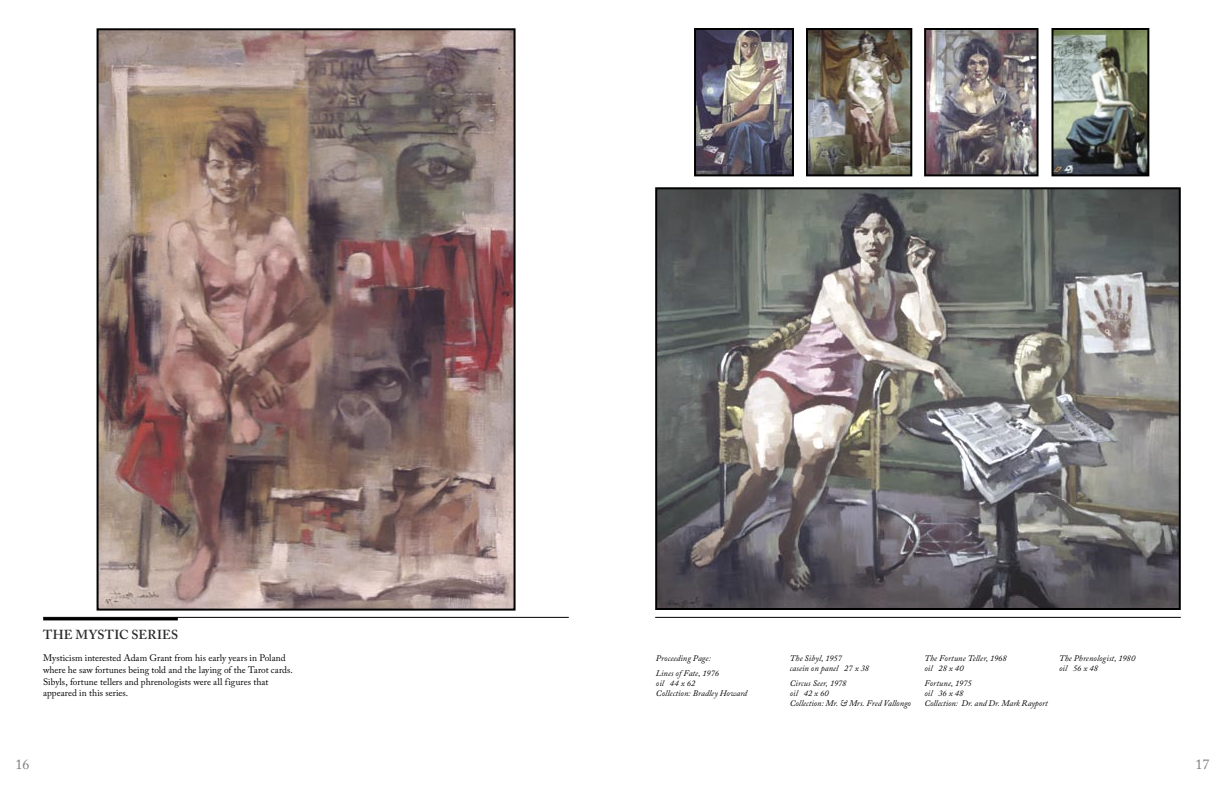
<style>
.page{position:relative;width:1224px;height:792px;background:#fff}
.page>*{position:absolute;margin:0;border:0;box-sizing:border-box;transform-origin:0 0}
.t1{font:14px "Adobe Caslon Pro";color:#7c7c7c}
.Subhead_1_CAPS{font:600 13px "Adobe Caslon Pro";letter-spacing:.02em;color:#2a2a2a}
.Body_text_smaller{font:9.5px/11.6px "Adobe Caslon Pro";color:#000}
.Artwork_caption{font:italic 8.5px/10px "Adobe Caslon Pro";letter-spacing:.005em;color:#000}
</style>
<div class="page">
<img style="left:1054px;top:31px;width:92px;height:142px">
<div style="left:1051px;top:28px;width:98px;height:148px;border:2px solid #000"></div>
<img style="left:697px;top:31px;width:94px;height:142px">
<div style="left:694px;top:28px;width:100px;height:148px;border:2px solid #000"></div>
<img style="left:100px;top:31px;width:413px;height:577px">
<div style="left:97px;top:28px;width:419px;height:583px;border:2px solid #000"></div>
<hr style="left:655px;top:617px;width:526px;height:1px;background:#000">
<img style="left:927px;top:31px;width:109px;height:142px">
<div style="left:924px;top:28px;width:115px;height:148px;border:2px solid #000"></div>
<img style="left:809px;top:31px;width:100px;height:142px">
<div style="left:806px;top:28px;width:106px;height:148px;border:2px solid #000"></div>
<img style="left:658px;top:190px;width:520px;height:417px">
<div style="left:655px;top:187px;width:526px;height:423px;border:2px solid #000"></div>
<hr style="left:43px;top:617px;width:526px;height:1px;background:#000">
<hr style="left:43px;top:617px;width:135px;height:3px;background:#000">
<p class="Subhead_1_CAPS" style="left:43px;top:627px;width:137px">THE MYSTIC SERIES</p>
<p class="Body_text_smaller" style="left:43px;top:652px;width:251px">Mysticism interested Adam Grant from his early years in Poland where he saw fortunes being told and the laying of the Tarot cards.<br>Sibyls, fortune tellers and phrenologists were all figures that appeared in this series.</p>
<p class="Artwork_caption" style="left:656px;top:653px;width:56px">Proceeding Page:</p>
<p class="Artwork_caption" style="left:656px;top:668px;width:93px">Lines of Fate, 1976<br>oil 44 x 62<br>Collection: Bradley Howard</p>
<p class="Artwork_caption" style="left:790px;top:653px;width:81px">The Sibyl, 1957<br>casein on panel 27 x 38</p>
<p class="Artwork_caption" style="left:790px;top:678px;width:123px">Circus Seer, 1978<br>oil 42 x 60<br>Collection: Mr. &amp; Mrs. Fred Vallongo</p>
<p class="Artwork_caption" style="left:924px;top:653px;width:84px">The Fortune Teller, 1968 oil 28 x 40</p>
<p class="Artwork_caption" style="left:924px;top:678px;width:125px">Fortune, 1975<br>oil 36 x 48<br>Collection: Dr. and Dr. Mark Rayport</p>
<p class="Artwork_caption" style="left:1059px;top:653px;width:78px">The Phrenologist, 1980 oil 56 x 48</p>
<p class="t1" style="left:16px;top:756px;width:15px">16</p>
<p class="t1" style="left:1196px;top:756px;width:15px">17</p>
</div>
